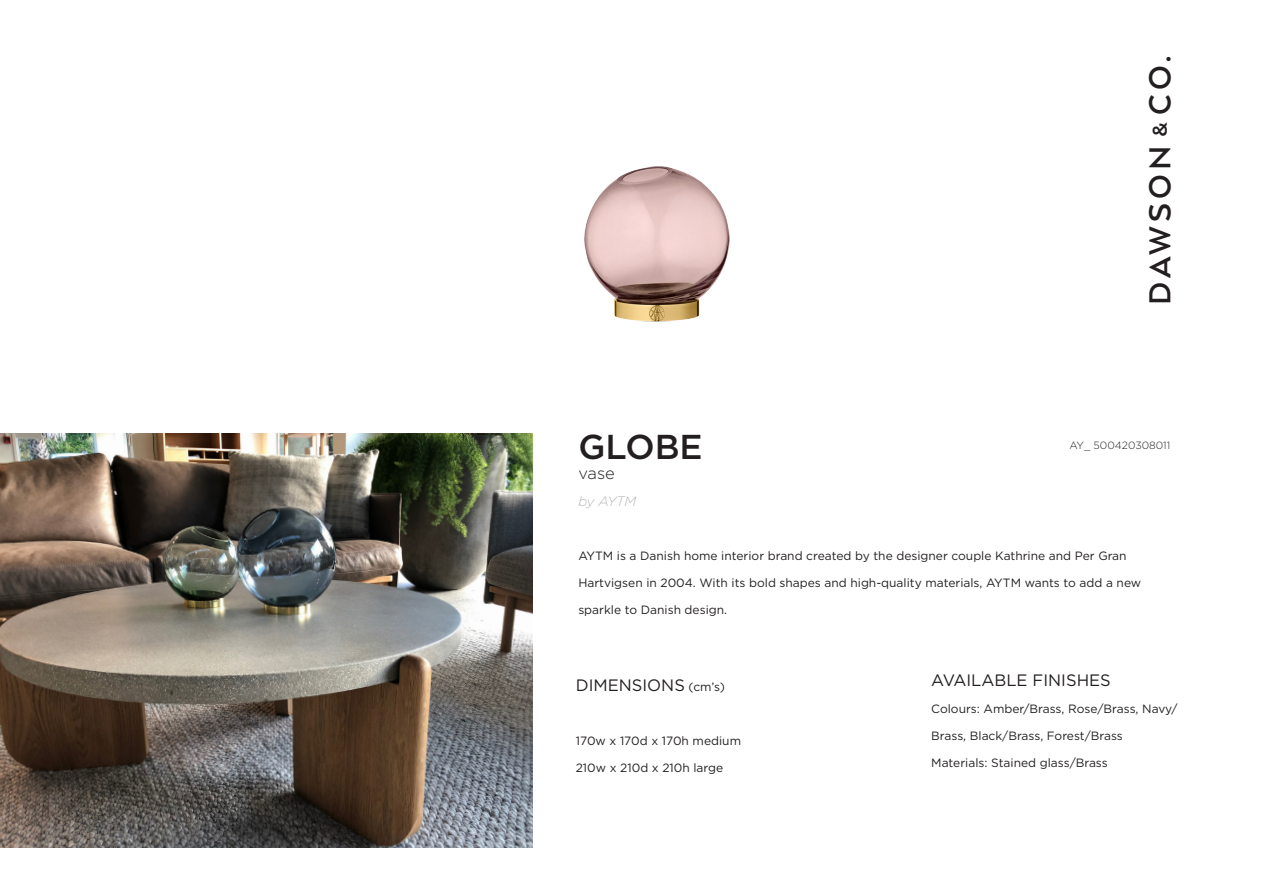
<style>
.page{position:relative;width:1263px;height:893px;background:#fff}
.page>*{position:absolute;margin:0;border:0;box-sizing:border-box;transform-origin:0 0}
.t1{font:700 35.1px "Arquitecta Std";letter-spacing:.105em;color:#231f20}
.t2{font:500 34.5px "Gotham";color:#231f20}
.t3{font:700 22.95px "Arquitecta Std";color:#231f20}
.t4{font:16.5px "Gotham";color:#231f20}
.t5{font:300 16.5px "Gotham";color:#231f20}
.t6{font:italic 200 13.5px "Gotham";letter-spacing:-.01em;color:#95979a}
.t7{font:12px "Gotham";color:#231f20}
.t8{font:300 10.5px "Gotham";color:#231f20}
.s1{font-size:12px}
</style>
<div class="page">
<img style="left:584px;top:166px;width:146px;height:156px">
<img style="left:0;top:434px;width:532px;height:414px">
<p class="t2" style="left:578px;top:424px;width:126px">GLOBE</p>
<p class="t5" style="left:578px;top:462px;width:38px">vase</p>
<p class="t6" style="left:578px;top:492px;width:59px">by AYTM</p>
<p class="t1" style="left:1140px;top:305px;width:250px;rotate:-90deg">DAWSON CO.</p>
<p class="t3" style="left:1147px;top:137px;width:16px;rotate:-90deg">&amp;</p>
<p class="t8" style="left:1069px;top:439px;width:102px">AY_ 500420308011</p>
<p class="t7" style="left:578px;top:548px;width:550px">AYTM is a Danish home interior brand created by the designer couple Kathrine and Per Gran</p>
<p class="t7" style="left:578px;top:575px;width:564px">Hartvigsen in 2004. With its bold shapes and high-quality materials, AYTM wants to add a new</p>
<p class="t7" style="left:578px;top:602px;width:150px">sparkle to Danish design.</p>
<p class="t4" style="left:576px;top:674px;width:151px">DIMENSIONS <span class="s1">(cm’s)</span></p>
<p class="t7" style="left:576px;top:733px;width:167px">170w x 170d x 170h medium</p>
<p class="t7" style="left:576px;top:760px;width:149px">210w x 210d x 210h large</p>
<p class="t4" style="left:931px;top:670px;width:181px">AVAILABLE FINISHES</p>
<p class="t7" style="left:931px;top:701px;width:248px">Colours: Amber/Brass, Rose/Brass, Navy/</p>
<p class="t7" style="left:931px;top:728px;width:193px">Brass, Black/Brass, Forest/Brass</p>
<p class="t7" style="left:931px;top:755px;width:178px">Materials: Stained glass/Brass</p>
</div>
